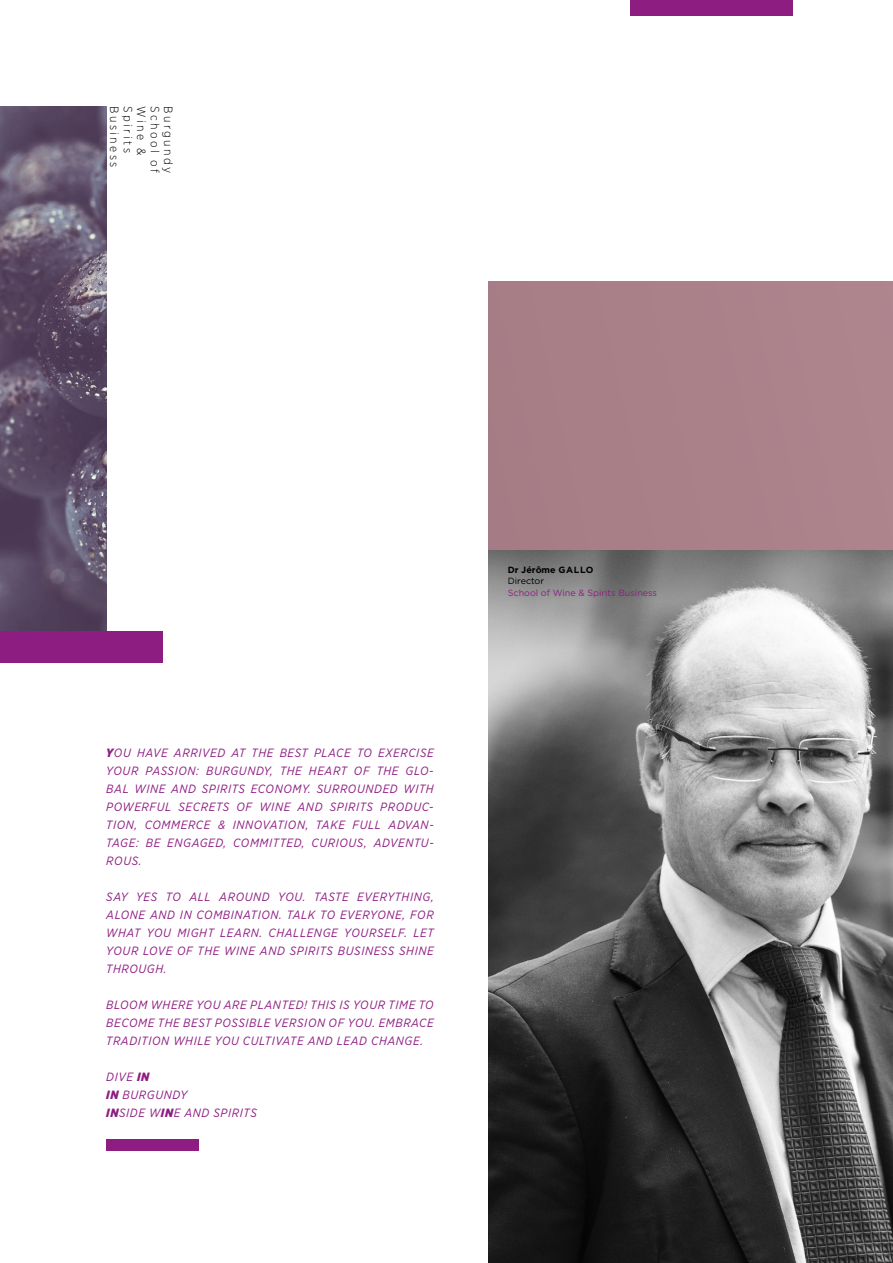
<style>
.page{position:relative;width:893px;height:1263px;background:#fff}
.page>*{position:absolute;margin:0;border:0;box-sizing:border-box;transform-origin:0 0}
.t1{font:italic 12px/18px "Gotham Narrow";letter-spacing:.05em;color:#8e1d82;text-align:justify}
.t2{font:300 12px "Gotham Narrow";letter-spacing:.2em;color:#000}
.t3{font:9px "Gotham";color:#8e1d82}
.t4{font:700 9px "Gotham";color:#000}
.t5{font:9px "Gotham";color:#000}
.s1{font-weight:900}
</style>
<div class="page">
<img style="left:0;top:106px;width:106px;height:525px">
<div style="left:488px;top:281px;width:405px;height:982px;background:#aa8189"></div>
<div style="left:630px;top:0;width:162px;height:16px;background:#8e1d82"></div>
<div style="left:0;top:631px;width:162px;height:32px;background:#8e1d82"></div>
<img style="left:488px;top:551px;width:405px;height:712px">
<div style="left:106px;top:1140px;width:93px;height:11px;background:#8e1d82"></div>
<p class="t2" style="left:122px;top:106px;width:62px;rotate:90deg">Business</p>
<p class="t2" style="left:135px;top:106px;width:48px;rotate:90deg">Spirits</p>
<p class="t2" style="left:149px;top:106px;width:50px;rotate:90deg">Wine &amp;</p>
<p class="t2" style="left:162px;top:106px;width:68px;rotate:90deg">School of</p>
<p class="t2" style="left:176px;top:106px;width:68px;rotate:90deg">Burgundy</p>
<p class="t1" style="left:106px;top:743px;width:329px"><span class="s1">Y</span>OU HAVE ARRIVED AT THE BEST PLACE TO EXERCISE YOUR PASSION: BURGUNDY, THE HEART OF THE GLO-BAL WINE AND SPIRITS ECONOMY. SURROUNDED WITH POWERFUL SECRETS OF WINE AND SPIRITS PRODUC-TION, COMMERCE &amp; INNOVATION, TAKE FULL ADVAN-TAGE: BE ENGAGED, COMMITTED, CURIOUS, ADVENTU-ROUS.</p>
<p class="t1" style="left:106px;top:887px;width:329px">SAY YES TO ALL AROUND YOU. TASTE EVERYTHING, ALONE AND IN COMBINATION. TALK TO EVERYONE, FOR WHAT YOU MIGHT LEARN. CHALLENGE YOURSELF. LET YOUR LOVE OF THE WINE AND SPIRITS BUSINESS SHINE THROUGH.</p>
<p class="t1" style="left:106px;top:995px;width:329px">BLOOM WHERE YOU ARE PLANTED! THIS IS YOUR TIME TO BECOME THE BEST POSSIBLE VERSION OF YOU. EMBRACE TRADITION WHILE YOU CULTIVATE AND LEAD CHANGE.</p>
<p class="t1" style="left:106px;top:1067px;width:152px;text-align:left">DIVE <span class="s1">IN<br>IN</span> BURGUNDY<br><span class="s1">IN</span>SIDE W<span class="s1">IN</span>E AND SPIRITS</p>
<p class="t4" style="left:508px;top:564px;width:87px">Dr Jérôme GALLO</p>
<p class="t5" style="left:508px;top:575px;width:38px">Director</p>
<p class="t3" style="left:508px;top:587px;width:151px">School of Wine &amp; Spirits Business</p>
</div>
